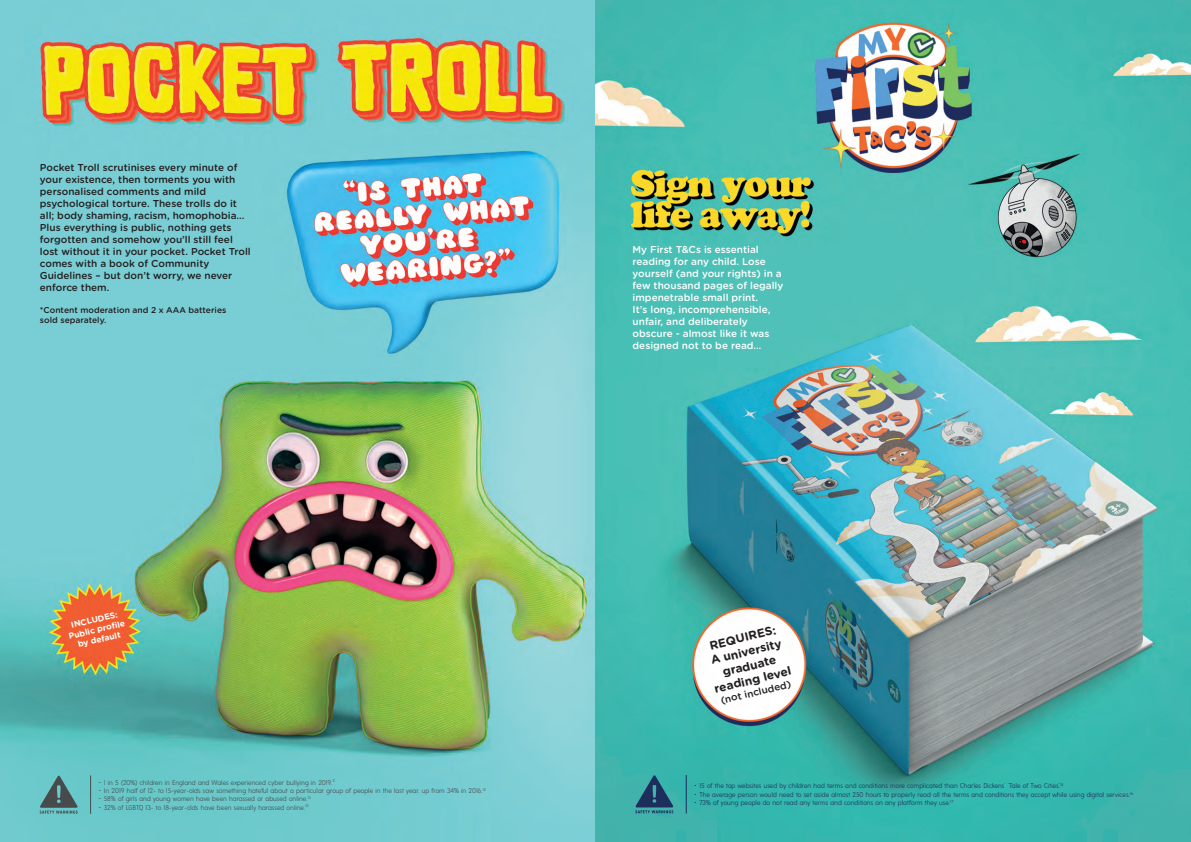
<style>
.page{position:relative;width:1191px;height:842px;background:#fff}
.page>*{position:absolute;margin:0;border:0;box-sizing:border-box;transform-origin:0 0}
.t1{font:700 12px/14.4px "Gotham Rounded";color:#231f20;text-align:center}
.t2{font:500 10px/12px "Gotham Rounded";color:#231f20}
.t3{font:500 10px/12px "Gotham Rounded";color:#fff}
.t4{font:500 8.5px/10.2px "Gotham Rounded";color:#231f20}
.t5{font:700 8.5px/10.2px "Gotham Rounded";color:#fff;text-align:center}
.t6{font:300 7px "Rodger";color:#1e2e5c}
.t7{font:300 7px "Rodger";color:#484b4c}
</style>
<div class="page">
<img style="left:0;top:0;width:1191px;height:842px">
<hr style="left:90px;top:775px;width:1px;height:39px;background:#484b4c">
<svg style="left:40px;top:775px;width:38px;height:39px"></svg>
<hr style="left:685px;top:775px;width:1px;height:39px;background:#1e2e5c">
<svg style="left:635px;top:775px;width:38px;height:38px"></svg>
<p class="t2" style="left:40px;top:161px;width:212px">Pocket Troll scrutinises every minute of your existence, then torments you with personalised comments and mild psychological torture. These trolls do it all; body shaming, racism, homophobia...<br>Plus everything is public, nothing gets forgotten and somehow you’ll still feel lost without it in your pocket. Pocket Troll comes with a book of Community Guidelines – but don’t worry, we never enforce them.</p>
<p class="t4" style="left:40px;top:304px;width:188px">*Content moderation and 2 x AAA batteries sold separately.</p>
<p class="t5" style="left:65px;top:621px;width:59px;rotate:-14deg">INCLUDES:<br>Public profi le by default</p>
<p class="t7" style="left:98px;top:778px;width:238px">• 1 in 5 (20%) children in England and Wales experienced cyber bullying in 2019.<sup>11</sup></p>
<p class="t7" style="left:98px;top:786px;width:389px">• In 2019 half of 12- to 15-year-olds saw something hateful about a particular group of people in the last year, up from 34% in 2016.<sup>12</sup></p>
<p class="t7" style="left:98px;top:795px;width:214px">• 58% of girls and young women have been harassed or abused online.<sup>13</sup></p>
<p class="t7" style="left:98px;top:803px;width:212px">• 32% of LGBTQ 13- to 18-year-olds have been sexually harassed online.<sup>14</sup></p>
<p class="t3" style="left:632px;top:243px;width:152px">My First T&amp;Cs is essential reading for any child. Lose yourself (and your rights) in a few thousand pages of legally impenetrable small print.<br>It’s long, incomprehensible, unfair, and deliberately obscure - almost like it was designed not to be read…</p>
<p class="t1" style="left:703px;top:639px;width:80px;rotate:-13deg">REQUIRES:<br>A university graduate reading level</p>
<p class="t2" style="left:719px;top:694px;width:73px;rotate:-14deg">(not included)</p>
<p class="t6" style="left:694px;top:782px;width:371px">• 15 of the top websites used by children had terms and conditions more complicated than Charles Dickens’ ‘Tale of Two Cities’.<sup>15</sup></p>
<p class="t6" style="left:694px;top:790px;width:441px">• The average person would need to set aside almost 250 hours to properly read all the terms and conditions they accept while using digital services.<sup>16</sup></p>
<p class="t6" style="left:694px;top:799px;width:261px">• 73% of young people do not read any terms and conditions on any platform they use.<sup>17</sup></p>
</div>
